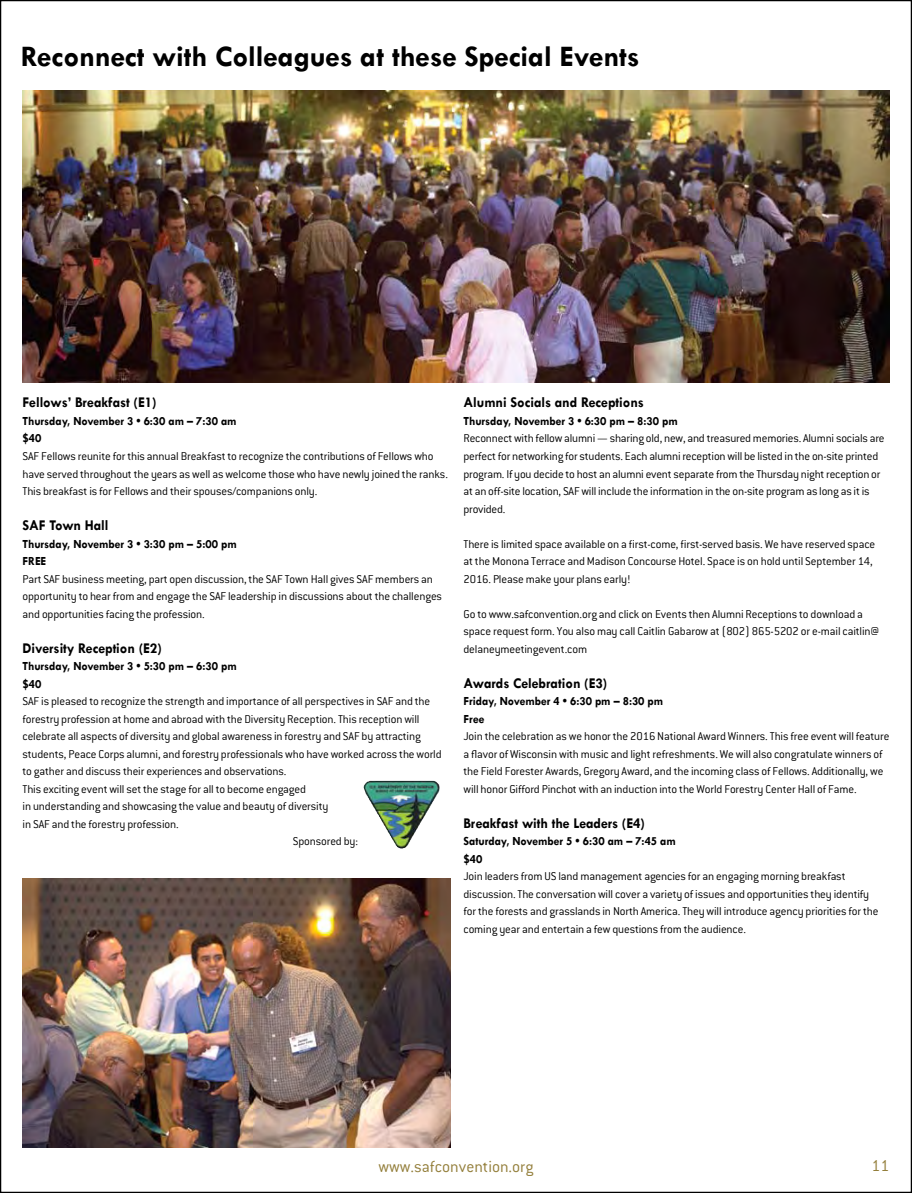
<style>
.page{position:relative;width:912px;height:1193px;background:#fff}
.page>*{position:absolute;margin:0;border:0;box-sizing:border-box;transform-origin:0 0}
.t1{font:700 30px "Tw Cen";letter-spacing:-.005em;color:#000}
.t2{font:300 17.5px "Conduit ITC";color:#937e3a}
.t3{font:700 15px "Tw Cen";letter-spacing:-.005em;color:#000;scale:.95 1}
.t4{font:300 12.5px/17.5px "Conduit ITC";letter-spacing:-.01em;color:#000}
.t5{font:700 12.5px/17.5px "Tw Cen";letter-spacing:-.005em;color:#000;scale:.95 1}
</style>
<div class="page">
<img style="left:363px;top:780px;width:77px;height:68px">
<img style="left:22px;top:90px;width:867px;height:292px">
<img style="left:22px;top:879px;width:428px;height:269px">
<h1 class="t1" style="left:21px;top:38px;width:620px">Reconnect with Colleagues at these Special Events</h1>
<p class="t3" style="left:22px;top:394px;width:143px">Fellows’ Breakfast (E1)</p>
<p class="t5" style="left:22px;top:412px;width:227px">Thursday, November 3 • 6:30 am – 7:30 am $40</p>
<p class="t4" style="left:22px;top:447px;width:427px">SAF Fellows reunite for this annual Breakfast to recognize the contributions of Fellows who have served throughout the years as well as welcome those who have newly joined the ranks.<br>This breakfast is for Fellows and their spouses/companions only.</p>
<p class="t3" style="left:22px;top:516px;width:92px">SAF Town Hall</p>
<p class="t5" style="left:22px;top:534px;width:227px">Thursday, November 3 • 3:30 pm – 5:00 pm<br>FREE</p>
<p class="t4" style="left:22px;top:569px;width:421px">Part SAF business meeting, part open discussion, the SAF Town Hall gives SAF members an opportunity to hear from and engage the SAF leadership in discussions about the challenges and opportunities facing the profession.</p>
<p class="t3" style="left:22px;top:639px;width:148px">Diversity Reception (E2)</p>
<p class="t5" style="left:22px;top:657px;width:227px">Thursday, November 3 • 5:30 pm – 6:30 pm $40</p>
<p class="t4" style="left:22px;top:692px;width:409px">SAF is pleased to recognize the strength and importance of all perspectives in SAF and the</p>
<p class="t4" style="left:22px;top:709px;width:398px">forestry profession at home and abroad with the Diversity Reception. This reception will</p>
<p class="t4" style="left:22px;top:727px;width:400px">celebrate all aspects of diversity and global awareness in forestry and SAF by attracting</p>
<p class="t4" style="left:22px;top:744px;width:420px">students, Peace Corps alumni, and forestry professionals who have worked across the world</p>
<p class="t4" style="left:22px;top:762px;width:265px">to gather and discuss their experiences and observations.</p>
<p class="t4" style="left:22px;top:779px;width:285px">This exciting event will set the stage for all to become engaged</p>
<p class="t4" style="left:22px;top:797px;width:307px">in understanding and showcasing the value and beauty of diversity</p>
<p class="t4" style="left:22px;top:814px;width:158px">in SAF and the forestry profession.</p>
<p class="t4" style="left:292px;top:832px;width:67px">Sponsored by:</p>
<p class="t3" style="left:463px;top:394px;width:191px">Alumni Socials and Receptions</p>
<p class="t5" style="left:463px;top:412px;width:227px">Thursday, November 3 • 6:30 pm – 8:30 pm</p>
<p class="t4" style="left:463px;top:429px;width:422px">Reconnect with fellow alumni — sharing old, new, and treasured memories. Alumni socials are perfect for networking for students. Each alumni reception will be listed in the on-site printed program. If you decide to host an alumni event separate from the Thursday night reception or at an off-site location, SAF will include the information in the on-site program as long as it is provided.</p>
<p class="t4" style="left:463px;top:534px;width:413px">There is limited space available on a first-come, first-served basis. We have reserved space at the Monona Terrace and Madison Concourse Hotel. Space is on hold until September 14,<br>2016. Please make your plans early!</p>
<p class="t4" style="left:463px;top:604px;width:417px">Go to www.safconvention.org and click on Events then Alumni Receptions to download a space request form. You also may call Caitlin Gabarow at (802) 865-5202 or e-mail caitlin@ delaneymeetingevent.com</p>
<p class="t3" style="left:463px;top:674px;width:153px">Awards Celebration (E3)</p>
<p class="t5" style="left:463px;top:692px;width:212px">Friday, November 4 • 6:30 pm – 8:30 pm<br>Free</p>
<p class="t4" style="left:463px;top:727px;width:427px">Join the celebration as we honor the 2016 National Award Winners. This free event will feature a flavor of Wisconsin with music and light refreshments. We will also congratulate winners of the Field Forester Awards, Gregory Award, and the incoming class of Fellows. Additionally, we will honor Gifford Pinchot with an induction into the World Forestry Center Hall of Fame.</p>
<p class="t3" style="left:463px;top:814px;width:193px">Breakfast with the Leaders (E4)</p>
<p class="t5" style="left:463px;top:832px;width:225px">Saturday, November 5 • 6:30 am – 7:45 am $40</p>
<p class="t4" style="left:463px;top:867px;width:416px">Join leaders from US land management agencies for an engaging morning breakfast discussion. The conversation will cover a variety of issues and opportunities they identify for the forests and grasslands in North America. They will introduce agency priorities for the coming year and entertain a few questions from the audience.</p>
<h2 class="t2" style="left:378px;top:1156px;width:156px">www.safconvention.org</h2>
<h2 class="t2" style="left:871px;top:1155px;width:19px">11</h2>
</div>
